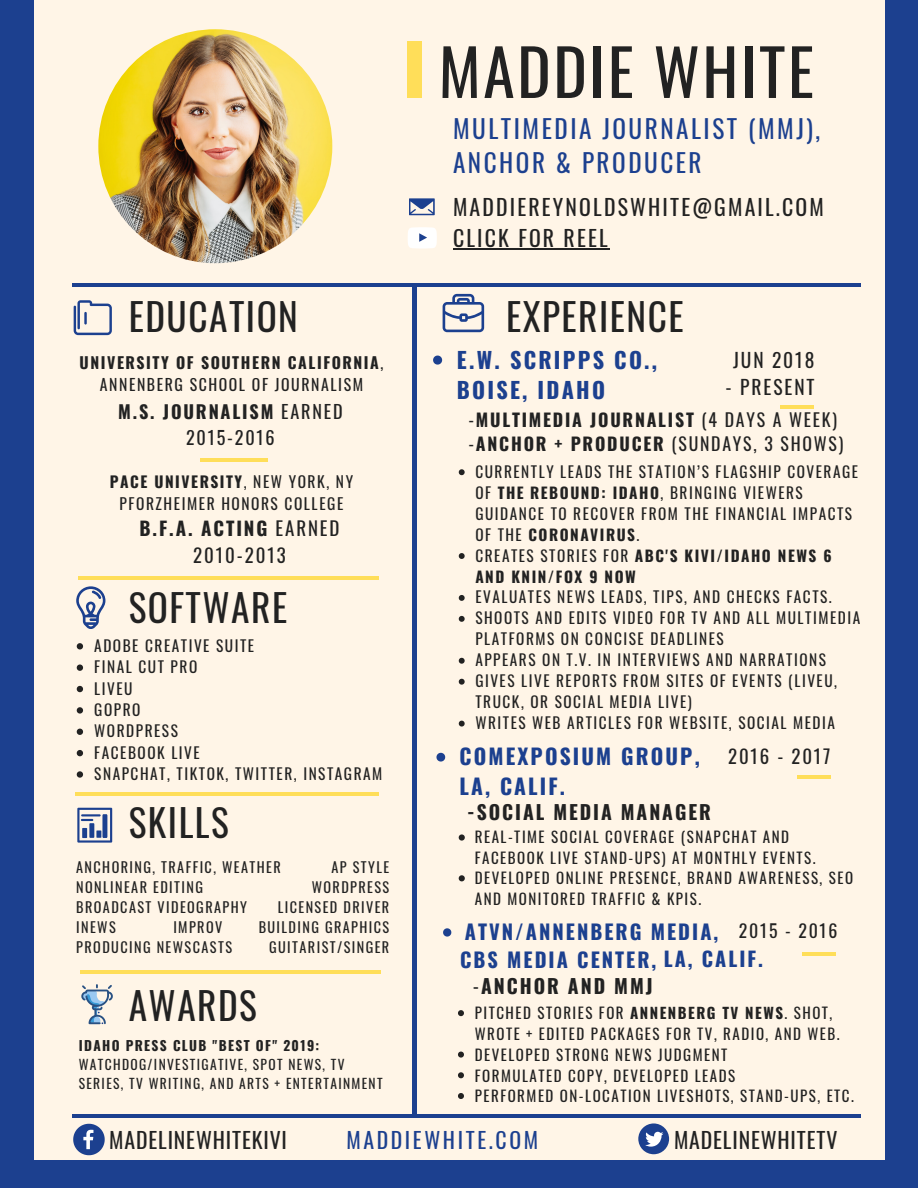
<style>
.page{position:relative;width:918px;height:1188px;background:#1c408f}
.page>*{position:absolute;margin:0;border:0;box-sizing:border-box;transform-origin:0 0}
.t1{font:63.75px "Oswald";letter-spacing:.04em;color:#222}
.t2{font:37.35px "Oswald";letter-spacing:.04em;color:#222}
.t3{font:25.2px/34.5px "Oswald";letter-spacing:.1em;color:#1c408f}
.t4{font:700 22.2px/30.2px "Oswald";letter-spacing:.1em;color:#1c408f}
.t5{font:21.75px/30.5px "Oswald";letter-spacing:.1em;color:#222}
.t6{font:21.75px "Oswald";letter-spacing:.04em;color:#222}
.t7{font:21.75px "Oswald";letter-spacing:.12em;color:#1c408f}
.t8{font:700 21.45px/29.1px "Oswald";letter-spacing:.1em;color:#1c408f}
.t9{font:700 20.25px/27.6px "Oswald";letter-spacing:.1em;color:#1c408f}
.t10{font:700 19.65px "Oswald";letter-spacing:.1em;color:#222}
.t11{font:19.5px "Oswald";letter-spacing:.1em;color:#222}
.t12{font:18.9px/26.4px "Oswald";letter-spacing:.1em;color:#222;text-align:center}
.t13{font:18.75px "Oswald";letter-spacing:.1em;color:#222}
.t14{font:18.15px/25.3px "Oswald";letter-spacing:.1em;color:#222;text-align:center}
.t15{font:700 17.85px/24.8px "Oswald";letter-spacing:.1em;color:#222}
.t16{font:17.7px "Oswald";letter-spacing:.1em;color:#222}
.t17{font:700 15.75px/21.9px "Oswald";letter-spacing:.1em;color:#222;text-align:center}
.t18{font:15.45px/21.6px "Oswald";letter-spacing:.1em;color:#222;text-align:center}
.t19{font:15.3px/21px "Oswald";letter-spacing:.1em;color:#222}
.t20{font:15px/20.7px "Oswald";letter-spacing:.1em;color:#222}
.t21{font:14.25px/19.8px "Oswald";letter-spacing:.1em;color:#222}
.t22{font:13.5px/18.8px "Oswald";letter-spacing:.1em;color:#222}
.t23{font:700 13.5px "Oswald";letter-spacing:.1em;color:#222}
.s1{font-weight:400}
.s2{font-weight:700}
.s3{font-size:20.1px}
</style>
<div class="page">
<div style="left:34px;top:0;width:850px;height:1160px;background:#fff5e7"></div>
<svg style="left:74px;top:300px;width:38px;height:35px"></svg>
<svg style="left:77px;top:808px;width:35px;height:35px"></svg>
<div style="left:82px;top:828px;width:5px;height:10px;background:#1c408f"></div>
<div style="left:89px;top:823px;width:5px;height:15px;background:#1c408f"></div>
<div style="left:96px;top:830px;width:5px;height:8px;background:#1c408f"></div>
<div style="left:102px;top:814px;width:5px;height:24px;background:#1c408f"></div>
<hr style="left:81px;top:814px;width:20px;height:2px;background:#1c408f">
<svg style="left:443px;top:294px;width:41px;height:38px"></svg>
<svg style="left:409px;top:198px;width:25px;height:17px"></svg>
<svg style="left:73px;top:1124px;width:32px;height:31px"></svg>
<div style="left:638px;top:1123px;width:31px;height:31px;background:#1c408f;border-radius:50%"></div>
<svg style="left:645px;top:1132px;width:18px;height:15px"></svg>
<svg style="left:77px;top:643px;width:6px;height:6px"></svg>
<svg style="left:77px;top:665px;width:6px;height:6px"></svg>
<svg style="left:77px;top:686px;width:6px;height:6px"></svg>
<svg style="left:77px;top:707px;width:6px;height:7px"></svg>
<svg style="left:77px;top:729px;width:6px;height:6px"></svg>
<svg style="left:77px;top:750px;width:6px;height:6px"></svg>
<svg style="left:77px;top:771px;width:6px;height:7px"></svg>
<svg style="left:459px;top:469px;width:6px;height:6px"></svg>
<svg style="left:459px;top:553px;width:6px;height:6px"></svg>
<svg style="left:459px;top:595px;width:6px;height:6px"></svg>
<svg style="left:459px;top:616px;width:6px;height:6px"></svg>
<svg style="left:459px;top:658px;width:6px;height:6px"></svg>
<svg style="left:459px;top:679px;width:6px;height:6px"></svg>
<svg style="left:459px;top:721px;width:6px;height:6px"></svg>
<svg style="left:459px;top:834px;width:6px;height:7px"></svg>
<svg style="left:459px;top:875px;width:6px;height:6px"></svg>
<svg style="left:458px;top:1010px;width:6px;height:6px"></svg>
<svg style="left:458px;top:1052px;width:6px;height:6px"></svg>
<svg style="left:458px;top:1072px;width:6px;height:6px"></svg>
<svg style="left:458px;top:1093px;width:6px;height:6px"></svg>
<svg style="left:76px;top:587px;width:29px;height:41px"></svg>
<svg style="left:433px;top:356px;width:9px;height:9px"></svg>
<svg style="left:436px;top:753px;width:9px;height:9px"></svg>
<svg style="left:443px;top:928px;width:8px;height:9px"></svg>
<img style="left:98px;top:29px;width:234px;height:234px;border-radius:50%">
<div style="left:407px;top:42px;width:14px;height:56px;background:#ffde59"></div>
<hr style="left:72px;top:284px;width:789px;height:3px;background:#1c408f">
<div style="left:412px;top:284px;width:5px;height:833px;background:#1c408f"></div>
<hr style="left:201px;top:458px;width:67px;height:4px;background:#ffde59">
<hr style="left:79px;top:576px;width:300px;height:3px;background:#ffde59">
<hr style="left:80px;top:970px;width:301px;height:3px;background:#ffde59">
<hr style="left:75px;top:792px;width:304px;height:4px;background:#ffde59">
<hr style="left:781px;top:405px;width:33px;height:3px;background:#ffde59">
<svg style="left:408px;top:227px;width:29px;height:22px"></svg>
<svg style="left:81px;top:984px;width:32px;height:40px"></svg>
<hr style="left:798px;top:775px;width:33px;height:4px;background:#ffde59">
<hr style="left:802px;top:953px;width:34px;height:3px;background:#ffde59">
<hr style="left:453px;top:248px;width:157px;height:1px;background:#222">
<hr style="left:72px;top:1114px;width:789px;height:3px;background:#1c408f">
<h1 class="t1" style="left:439px;top:22px;width:377px">MADDIE WHITE</h1>
<h3 class="t3" style="left:453px;top:110px;width:369px">MULTIMEDIA JOURNALIST (MMJ),<br>ANCHOR &amp; PRODUCER</h3>
<h2 class="t2" style="left:129px;top:288px;width:171px">EDUCATION</h2>
<p class="t17" style="left:80px;top:351px;width:305px">UNIVERSITY OF SOUTHERN CALIFORNIA<span class="s1">,<br>ANNENBERG SCHOOL OF JOURNALISM</span></p>
<p class="t14" style="left:118px;top:398px;width:226px"><span class="s2">M.S. JOURNALISM</span> EARNED<br>2015-2016</p>
<p class="t18" style="left:110px;top:470px;width:245px"><span class="s2">PACE UNIVERSITY</span>, NEW YORK, NY<br>PFORZHEIMER HONORS COLLEGE</p>
<p class="t12" style="left:140px;top:515px;width:201px"><span class="s2">B.F.A. ACTING</span> EARNED<br>2010-2013</p>
<h2 class="t2" style="left:129px;top:579px;width:160px">SOFTWARE</h2>
<p class="t19" style="left:94px;top:634px;width:290px">ADOBE CREATIVE SUITE<br>FINAL CUT PRO<br>LIVEU<br>GOPRO<br>WORDPRESS<br>FACEBOOK LIVE<br>SNAPCHAT, TIKTOK, TWITTER, INSTAGRAM</p>
<h2 class="t2" style="left:129px;top:794px;width:102px">SKILLS</h2>
<p class="t21" style="left:259px;top:857px;width:132px;text-align:right">AP STYLE<br>WORDPRESS<br>LICENSED DRIVER<br>BUILDING GRAPHICS<br>GUITARIST/SINGER</p>
<p class="t21" style="left:76px;top:857px;width:206px">ANCHORING, TRAFFIC, WEATHER<br>NONLINEAR EDITING<br>BROADCAST VIDEOGRAPHY<br>INEWS</p>
<p class="t21" style="left:76px;top:917px;width:157px;text-indent:97px">IMPROV<br>PRODUCING NEWSCASTS</p>
<h2 class="t2" style="left:129px;top:977px;width:130px">AWARDS</h2>
<p class="t23" style="left:79px;top:1035px;width:242px">IDAHO PRESS CLUB "BEST OF" 2019:</p>
<p class="t22" style="left:79px;top:1055px;width:305px">WATCHDOG/INVESTIGATIVE, SPOT NEWS, TV<br>SERIES, TV WRITING, AND ARTS + ENTERTAINMENT</p>
<h3 class="t5" style="left:453px;top:191px;width:372px">MADDIEREYNOLDSWHITE@GMAIL.COM<br>CLICK FOR REEL</h3>
<h2 class="t2" style="left:506px;top:288px;width:179px">EXPERIENCE</h2>
<h3 class="t4" style="left:457px;top:344px;width:202px">E.W. SCRIPPS CO.,<br>BOISE, IDAHO</h3>
<p class="t11" style="left:733px;top:344px;width:83px">JUN 2018</p>
<p class="t11" style="left:726px;top:371px;width:91px">- PRESENT</p>
<p class="t15" style="left:469px;top:406px;width:376px"><span class="s1">-</span>MULTIMEDIA JOURNALIST <span class="s1">(4 DAYS A WEEK) -</span>ANCHOR + PRODUCER <span class="s1">(SUNDAYS, 3 SHOWS)</span></p>
<p class="t19" style="left:475px;top:460px;width:384px">CURRENTLY LEADS THE STATION’S FLAGSHIP COVERAGE OF <span class="s2">THE REBOUND: IDAHO</span>, BRINGING VIEWERS GUIDANCE TO RECOVER FROM THE FINANCIAL IMPACTS OF THE <span class="s2">CORONAVIRUS</span>.<br>CREATES STORIES FOR <span class="s2">ABC'S KIVI/IDAHO NEWS 6<br>AND KNIN/FOX 9 NOW</span></p>
<p class="t19" style="left:475px;top:586px;width:386px">EVALUATES NEWS LEADS, TIPS, AND CHECKS FACTS.<br>SHOOTS AND EDITS VIDEO FOR TV AND ALL MULTIMEDIA PLATFORMS ON CONCISE DEADLINES<br>APPEARS ON T.V. IN INTERVIEWS AND NARRATIONS GIVES LIVE REPORTS FROM SITES OF EVENTS (LIVEU, TRUCK, OR SOCIAL MEDIA LIVE)<br>WRITES WEB ARTICLES FOR WEBSITE, SOCIAL MEDIA</p>
<h3 class="t8" style="left:460px;top:741px;width:242px">COMEXPOSIUM GROUP,<br>LA, CALIF.</h3>
<p class="t13" style="left:728px;top:742px;width:104px">2016 - 2017</p>
<p class="t10" style="left:467px;top:797px;width:245px">-SOCIAL MEDIA MANAGER</p>
<p class="t20" style="left:475px;top:826px;width:380px">REAL-TIME SOCIAL COVERAGE (SNAPCHAT AND FACEBOOK LIVE STAND-UPS) AT MONTHLY EVENTS.<br>DEVELOPED ONLINE PRESENCE, BRAND AWARENESS, SEO AND MONITORED TRAFFIC &amp; KPIS.</p>
<h3 class="t9" style="left:460px;top:917px;width:304px">ATVN/ANNENBERG MEDIA,<br>CBS MEDIA CENTER, <span class="s3">LA, CALIF.</span></h3>
<p class="t16" style="left:739px;top:917px;width:100px">2015 - 2016</p>
<p class="t10" style="left:473px;top:970px;width:181px"><span class="s1">-</span>ANCHOR AND MMJ</p>
<p class="t20" style="left:475px;top:1002px;width:381px">PITCHED STORIES FOR <span class="s2">ANNENBERG TV NEWS</span>. SHOT, WROTE + EDITED PACKAGES FOR TV, RADIO, AND WEB.<br>DEVELOPED STRONG NEWS JUDGMENT<br>FORMULATED COPY, DEVELOPED LEADS<br>PERFORMED ON-LOCATION LIVESHOTS, STAND-UPS, ETC.</p>
<h3 class="t6" style="left:109px;top:1123px;width:179px">MADELINEWHITEKIVI</h3>
<h3 class="t7" style="left:346px;top:1123px;width:193px">MADDIEWHITE.COM</h3>
<h3 class="t6" style="left:674px;top:1123px;width:165px">MADELINEWHITETV</h3>
</div>
